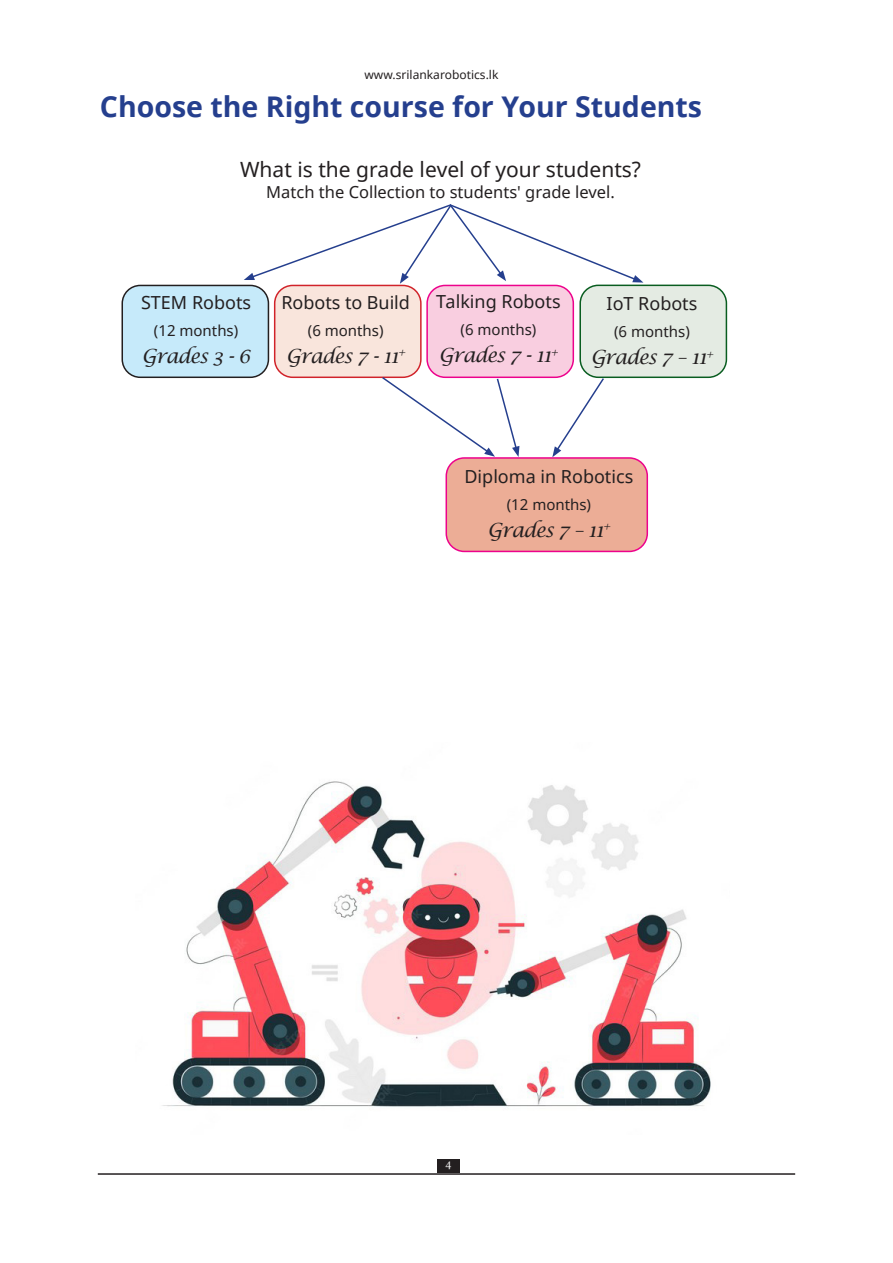
<style>
.page{position:relative;width:893px;height:1263px;background:#fff}
.page>*{position:absolute;margin:0;border:0;box-sizing:border-box;transform-origin:0 0}
.captions{font:700 28.5px "Noto Sans";color:#253f8e}
.captions-2{font:21px "Noto Sans";color:#231f20}
.captions-3{font:italic 19.5px "Lucida Calligraphy";letter-spacing:-.05em;color:#231f20}
.captions-4{font:18px "Noto Sans";color:#231f20}
.captions-5{font:16.5px "Noto Sans";color:#231f20}
.captions-6{font:15px "Noto Sans";color:#231f20}
.t1{font:13.5px "FM Abhayax";color:#fff}
.t2{font:12px "Noto Sans";color:#231f20}
</style>
<div class="page">
<div style="left:437px;top:1159px;width:23px;height:14px;background:#231f20"></div>
<hr style="left:98px;top:1173px;width:697px;height:2px;background:#231f20">
<div style="left:122px;top:285px;width:146px;height:92px;background:#c6eafa;border-radius:18px"></div>
<div style="left:122px;top:285px;width:147px;height:93px;border:2px solid #231f20;border-radius:18px"></div>
<div style="left:275px;top:285px;width:146px;height:92px;background:#f9e5dc;border-radius:18px"></div>
<div style="left:274px;top:285px;width:148px;height:93px;border:2px solid #d1232a;border-radius:18px"></div>
<div style="left:427px;top:285px;width:146px;height:92px;background:#f9cee0;border-radius:18px"></div>
<div style="left:426px;top:285px;width:148px;height:93px;border:2px solid #ed028c;border-radius:18px"></div>
<div style="left:580px;top:285px;width:146px;height:92px;background:#e4ebe3;border-radius:18px"></div>
<div style="left:579px;top:285px;width:148px;height:93px;border:2px solid #095d20;border-radius:18px"></div>
<svg style="left:244px;top:204px;width:399px;height:80px"></svg>
<svg style="left:552px;top:377px;width:53px;height:80px"></svg>
<svg style="left:381px;top:376px;width:138px;height:81px"></svg>
<div style="left:446px;top:458px;width:201px;height:93px;background:#ecad96;border-radius:18px"></div>
<div style="left:446px;top:457px;width:202px;height:95px;border:2px solid #ed028c;border-radius:18px"></div>
<img style="left:162px;top:781px;width:549px;height:327px">
<p class="t2" style="left:364px;top:67px;width:135px">www.srilankarobotics.lk</p>
<p class="captions" style="left:100px;top:86px;width:604px">Choose the Right course for Your Students</p>
<p class="captions-2" style="left:240px;top:155px;width:402px">What is the grade level of your students?</p>
<p class="captions-5" style="left:266px;top:181px;width:350px">Match the Collection to students' grade level.</p>
<p class="captions-4" style="left:141px;top:290px;width:112px">STEM Robots</p>
<p class="captions-6" style="left:154px;top:320px;width:86px">(12 months)</p>
<p class="captions-3" style="left:142px;top:344px;width:110px">Grades 3 - 6</p>
<p class="captions-4" style="left:281px;top:290px;width:130px">Robots to Build</p>
<p class="captions-6" style="left:308px;top:320px;width:77px">(6 months)</p>
<p class="captions-3" style="left:286px;top:344px;width:120px">Grades 7 - 11<sup>+</sup></p>
<p class="captions-4" style="left:436px;top:289px;width:126px">Talking Robots</p>
<p class="captions-6" style="left:461px;top:320px;width:77px">(6 months)</p>
<p class="captions-3" style="left:439px;top:344px;width:120px">Grades 7 - 11<sup>+</sup></p>
<p class="captions-4" style="left:607px;top:291px;width:92px">IoT Robots</p>
<p class="captions-6" style="left:614px;top:321px;width:77px">(6 months)</p>
<p class="captions-3" style="left:591px;top:345px;width:124px">Grades 7 – 11<sup>+</sup></p>
<p class="captions-4" style="left:464px;top:464px;width:170px">Diploma in Robotics</p>
<p class="captions-6" style="left:507px;top:494px;width:86px">(12 months)</p>
<p class="captions-3" style="left:488px;top:518px;width:124px">Grades 7 – 11<sup>+</sup></p>
<p class="t1" style="left:445px;top:1159px;width:8px">4</p>
</div>
